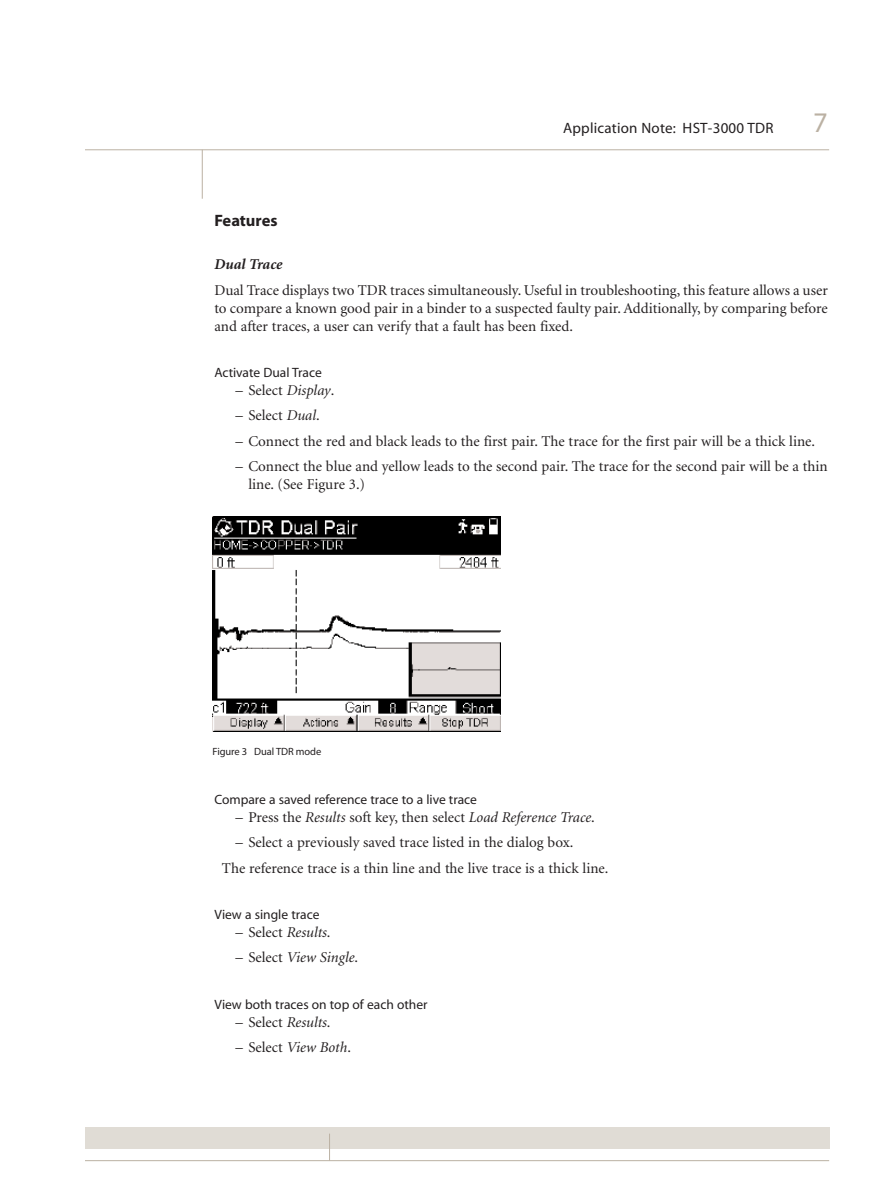
<style>
.page{position:relative;width:893px;height:1191px;background:#fff}
.page>*{position:absolute;margin:0;border:0;box-sizing:border-box;transform-origin:0 0}
.t1{font:28.5px "Myriad MM.400.600";color:#bbb1a3}
.t2{font:16.5px "Myriad MM.700.600";color:#231f20}
.t3{font:15px/18px "Minion";color:#231f20}
.t4{font:15px "Myriad MM.400.600";letter-spacing:.015em;color:#231f20}
.t5{font:italic 15px "Minion";color:#231f20}
.t6{font:italic 700 15px "Minion";color:#231f20}
.t7{font:13.5px "Myriad MM.400.600";color:#231f20}
.t8{font:10.5px "Myriad MM.400.600";letter-spacing:-.01em;color:#231f20}
.s1{font-style:italic}
.s2{font-style:normal}
</style>
<div class="page">
<hr style="left:85px;top:149px;width:744px;height:1px;background:#bbb1a3">
<div style="left:85px;top:1127px;width:744px;height:21px;background:#e0dcd5"></div>
<svg style="left:329px;top:1133px;width:1px;height:27px"></svg>
<hr style="left:85px;top:1160px;width:744px;height:1px;background:#bbb1a3">
<hr style="left:202px;top:150px;width:1px;height:49px;background:#bbb1a3">
<img style="left:213px;top:516px;width:288px;height:215px">
<p class="t4" style="left:563px;top:122px;width:212px">Application Note: HST-3000 TDR</p>
<h1 class="t1" style="left:813px;top:112px;width:16px">7</h1>
<p class="t2" style="left:214px;top:214px;width:65px">Features</p>
<p class="t6" style="left:214px;top:259px;width:70px">Dual Trace</p>
<p class="t3" style="left:214px;top:282px;width:615px;text-align:justify">Dual Trace displays two TDR traces simultaneously. Useful in troubleshooting, this feature allows a user to compare a known good pair in a binder to a suspected faulty pair. Additionally, by comparing before and after traces, a user can verify that a fault has been fixed.</p>
<p class="t7" style="left:214px;top:367px;width:109px">Activate Dual Trace</p>
<p class="t3" style="left:236px;top:382px;width:100px">– Select <span class="s1">Display</span>.</p>
<p class="t3" style="left:236px;top:408px;width:86px">– Select <span class="s1">Dual</span>.</p>
<p class="t3" style="left:236px;top:433px;width:581px">– Connect the red and black leads to the first pair. The trace for the first pair will be a thick line.</p>
<p class="t3" style="left:248px;top:459px;width:581px;text-indent:-13px">– Connect the blue and yellow leads to the second pair. The trace for the second pair will be a thin line. (See Figure 3.)</p>
<p class="t8" style="left:213px;top:748px;width:110px">Figure 3 Dual TDR mode</p>
<p class="t7" style="left:214px;top:794px;width:264px">Compare a saved reference trace to a live trace</p>
<p class="t3" style="left:236px;top:809px;width:361px">– Press the <span class="s1">Results</span> soft key, then select <span class="s1">Load Reference Trace</span>.</p>
<p class="t3" style="left:222px;top:831px;width:388px;line-height:25.5px;text-indent:14px">– Select a previously saved trace listed in the dialog box.<br>The reference trace is a thin line and the live trace is a thick line.</p>
<p class="t7" style="left:214px;top:909px;width:107px">View a single trace</p>
<p class="t3" style="left:236px;top:924px;width:96px">– Select <span class="s1">Results</span>.</p>
<p class="t5" style="left:236px;top:951px;width:124px"><span class="s2">– Select</span> View Single<span class="s2">.</span></p>
<p class="t7" style="left:214px;top:999px;width:215px">View both traces on top of each other</p>
<p class="t3" style="left:236px;top:1014px;width:96px">– Select <span class="s1">Results</span>.</p>
<p class="t3" style="left:236px;top:1039px;width:117px">– Select <span class="s1">View Both</span>.</p>
</div>
